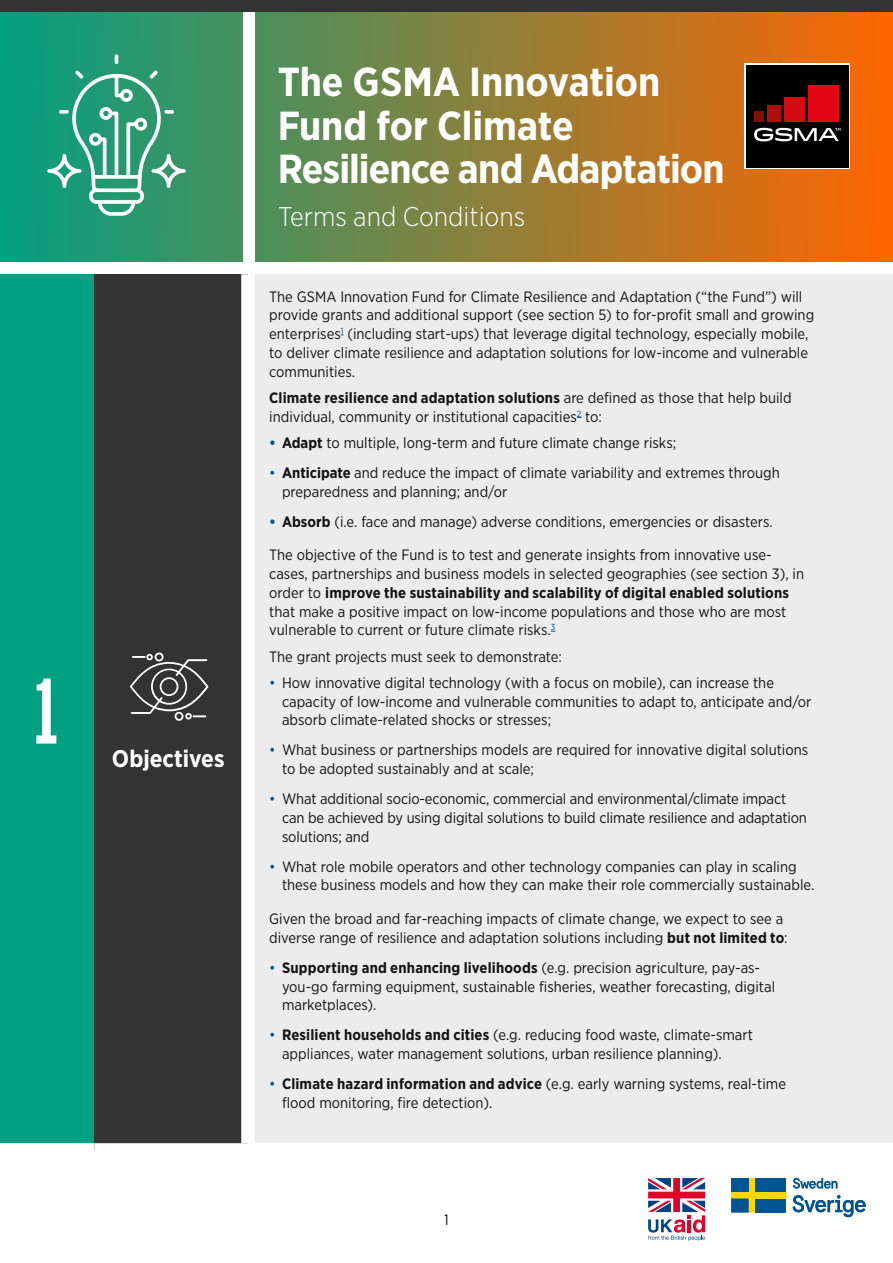
<style>
.page{position:relative;width:893px;height:1263px;background:#fff}
.page>*{position:absolute;margin:0;border:0;box-sizing:border-box;transform-origin:0 0}
.Section_head_-_white{font:700 93px "Heroic Condensed";color:#fff}
.t1{font:700 40.5px/43.5px "Gotham Narrow";letter-spacing:-.01em;color:#fff}
.Title_2{font:300 27px "Gotham Narrow";color:#fff}
.Section_head___white{font:700 24px "Gotham Narrow";color:#fff}
.Bullet{font:15px/18.8px "Gotham Narrow";color:#131313}
.Body_copy{font:15px/18.8px "Gotham Narrow";color:#131313}
.t2{font:15px "Gotham X Narrow";color:#000}
.s1{font-weight:700}
.s2{font-weight:700;color:#00568f}
.s3{color:#00568f}
</style>
<div class="page">
<div style="left:255px;top:0;width:638px;height:261px;background:linear-gradient(to right,#4b8f5c,#f60)"></div>
<div style="left:255px;top:274px;width:638px;height:869px;background:#ececec"></div>
<div style="left:745px;top:64px;width:105px;height:105px;background:#fff"></div>
<div style="left:746px;top:65px;width:103px;height:103px;background:#000"></div>
<svg style="left:754px;top:128px;width:86px;height:13px"></svg>
<div style="left:754px;top:111px;width:9px;height:10px;background:#811000"></div>
<div style="left:767px;top:105px;width:13px;height:16px;background:#ae0f0a"></div>
<div style="left:784px;top:97px;width:20px;height:24px;background:#d20a11"></div>
<div style="left:808px;top:85px;width:30px;height:36px;background:#e30613"></div>
<svg style="left:648px;top:1178px;width:57px;height:63px"></svg>
<svg style="left:731px;top:1178px;width:55px;height:34px"></svg>
<div style="left:731px;top:1178px;width:18px;height:14px;background:#005694"></div>
<div style="left:755px;top:1198px;width:31px;height:14px;background:#005694"></div>
<div style="left:755px;top:1178px;width:31px;height:14px;background:#005694"></div>
<svg style="left:793px;top:1178px;width:44px;height:10px"></svg>
<svg style="left:793px;top:1195px;width:73px;height:22px"></svg>
<div style="left:0;top:274px;width:94px;height:876px;background:#00a182"></div>
<div style="left:94px;top:274px;width:154px;height:876px;background:#333334"></div>
<div style="left:241px;top:274px;width:14px;height:869px;background:#fff"></div>
<div style="left:0;top:1143px;width:94px;height:14px;background:#fff"></div>
<div style="left:94px;top:1143px;width:154px;height:14px;background:#fff"></div>
<div style="left:0;top:0;width:242px;height:261px;background:linear-gradient(to right,#03a082,#47905f)"></div>
<div style="left:0;top:0;width:893px;height:11px;background:#333334"></div>
<svg style="left:130px;top:652px;width:78px;height:69px"></svg>
<svg style="left:115px;top:54px;width:3px;height:10px"></svg>
<svg style="left:47px;top:70px;width:139px;height:146px;background:#4aaa89"></svg>
<h2 class="Section_head_-_white" style="left:33px;top:660px;width:28px">1</h2>
<h2 class="Section_head___white" style="left:112px;top:743px;width:114px">Objectives</h2>
<h1 class="t1" style="left:278px;top:60px;width:448px">The GSMA Innovation<br>Fund for Climate<br>Resilience and Adaptation</h1>
<h1 class="Title_2" style="left:278px;top:200px;width:248px">Terms and Conditions</h1>
<p class="Body_copy" style="left:269px;top:287px;width:546px">The GSMA Innovation Fund for Climate Resilience and Adaptation (“the Fund”) will provide grants and additional support (see section 5) to for-profit small and growing enterprises<sup>1</sup> (including start-ups) that leverage digital technology, especially mobile, to deliver climate resilience and adaptation solutions for low-income and vulnerable communities.</p>
<p class="Body_copy" style="left:269px;top:388px;width:524px"><span class="s1">Climate resilience and adaptation solutions</span> are defined as those that help build individual, community or institutional capacities<sup>2</sup> to:</p>
<p class="Bullet" style="left:269px;top:433px;width:408px"><span class="s2">•</span> <span class="s1">Adapt</span> to multiple, long-term and future climate change risks;</p>
<p class="Bullet" style="left:282px;top:463px;width:499px;text-indent:-13px"><span class="s3">•</span> <span class="s1">Anticipate</span> and reduce the impact of climate variability and extremes through preparedness and planning; and/or</p>
<p class="Bullet" style="left:269px;top:512px;width:505px"><span class="s2">•</span> <span class="s1">Absorb</span> (i.e. face and manage) adverse conditions, emergencies or disasters.</p>
<p class="Body_copy" style="left:269px;top:545px;width:536px">The objective of the Fund is to test and generate insights from innovative use&shy;cases, partnerships and business models in selected geographies (see section 3), in order to <span class="s1">improve the sustainability and scalability of digital enabled solutions </span>that make a positive impact on low-income populations and those who are most vulnerable to current or future climate risks.<sup>3</sup></p>
<p class="Body_copy" style="left:269px;top:647px;width:294px">The grant projects must seek to demonstrate:</p>
<p class="Bullet" style="left:282px;top:673px;width:531px;text-indent:-13px"><span class="s3">•</span> How innovative digital technology (with a focus on mobile), can increase the capacity of low-income and vulnerable communities to adapt to, anticipate and/or absorb climate-related shocks or stresses;</p>
<p class="Bullet" style="left:282px;top:740px;width:528px;text-indent:-13px"><span class="s3">•</span> What business or partnerships models are required for innovative digital solutions to be adopted sustainably and at scale;</p>
<p class="Bullet" style="left:282px;top:789px;width:526px;text-indent:-13px"><span class="s3">•</span> What additional socio-economic, commercial and environmental/climate impact can be achieved by using digital solutions to build climate resilience and adaptation solutions; and</p>
<p class="Bullet" style="left:282px;top:857px;width:534px;text-indent:-13px"><span class="s3">•</span> What role mobile operators and other technology companies can play in scaling these business models and how they can make their role commercially sustainable.</p>
<p class="Body_copy" style="left:269px;top:909px;width:520px">Given the broad and far-reaching impacts of climate change, we expect to see a diverse range of resilience and adaptation solutions including <span class="s1">but not limited to</span>:</p>
<p class="Bullet" style="left:282px;top:958px;width:495px;text-indent:-13px"><span class="s3">•</span> <span class="s1">Supporting and enhancing livelihoods</span> (e.g. precision agriculture, pay-as&shy;you-go farming equipment, sustainable fisheries, weather forecasting, digital marketplaces).</p>
<p class="Bullet" style="left:282px;top:1025px;width:472px;text-indent:-13px"><span class="s3">•</span> <span class="s1">Resilient households and cities</span> (e.g. reducing food waste, climate-smart appliances, water management solutions, urban resilience planning).</p>
<p class="Bullet" style="left:282px;top:1074px;width:505px;text-indent:-13px"><span class="s3">•</span> <span class="s1">Climate hazard information and advice</span> (e.g. early warning systems, real-time flood monitoring, fire detection).</p>
<p class="t2" style="left:444px;top:1211px;width:6px">1</p>
</div>
